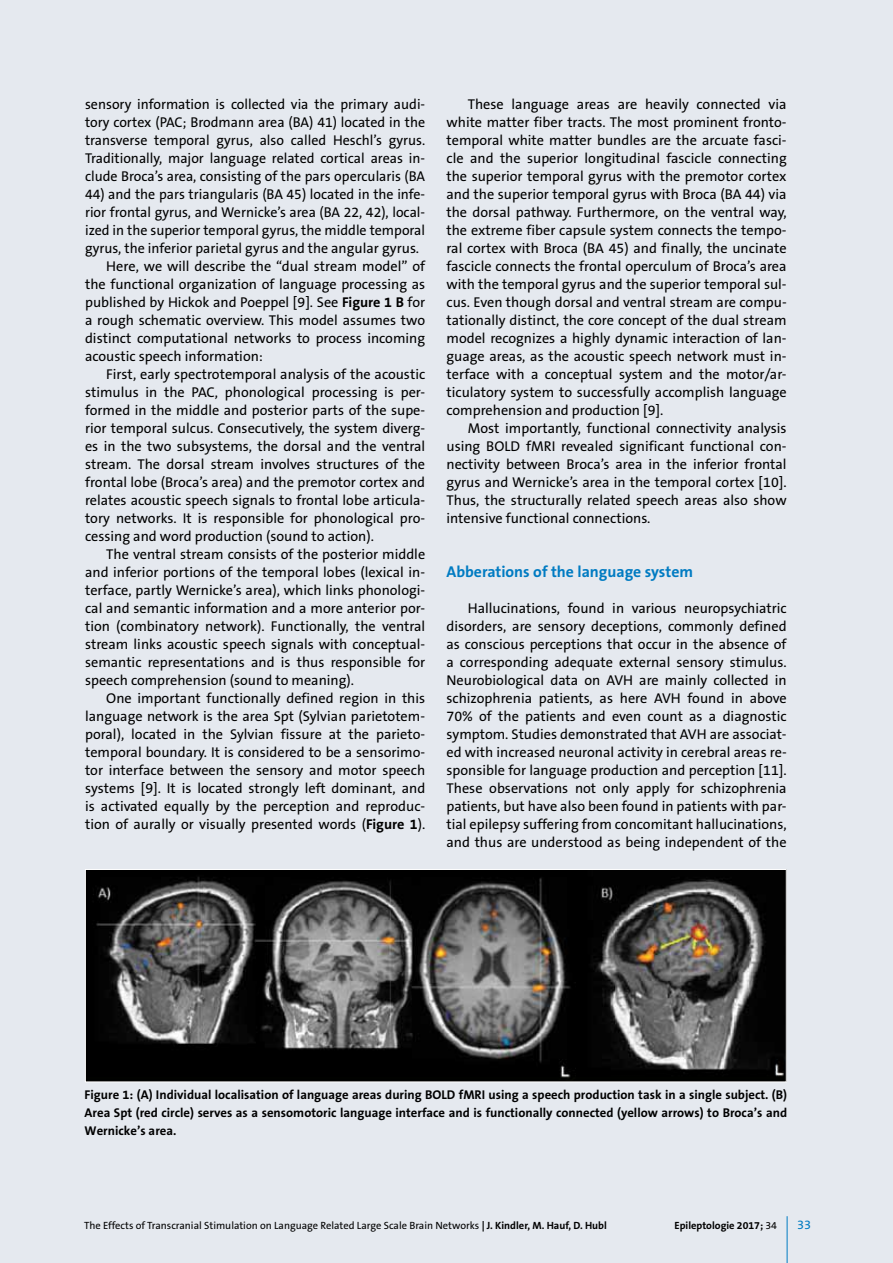
<style>
.page{position:relative;width:893px;height:1263px;background:#e5e9ef}
.page>*{position:absolute;margin:0;border:0;box-sizing:border-box;transform-origin:0 0}
.t1{font:700 15.75px "The Sans B W7";color:#007bc2}
.t2{font:14.25px/18px "The Sans B W5 Plain";color:#000;text-align:justify}
.t3{font:700 12.75px/18px "The Sans B W7";color:#000;text-align:justify}
.t4{font:12.75px "The Sans B W5 Plain";color:#007bc2}
.t5{font:10.5px "The Sans B W5 Plain";color:#000}
.t6{font:700 10.5px "The Sans B W7";color:#000}
.s1{font-family:"The Sans B W7";font-weight:700}
.s2{font-family:"The Sans B W5 Plain";font-weight:400}
</style>
<div class="page">
<hr style="left:787px;top:1216px;width:1px;height:47px;background:#007bc2">
<img style="left:87px;top:871px;width:698px;height:209px">
<div style="left:85px;top:869px;width:702px;height:213px;border:1px solid #fff"></div>
<p class="t2" style="left:85px;top:96px;width:342px">sensory information is collected via the primary audi&shy;tory cortex (PAC; Brodmann area (BA) 41) located in the transverse temporal gyrus, also called Heschl’s gyrus.<br>Traditionally, major language related cortical areas in&shy;clude Broca’s area, consisting of the pars opercularis (BA</p>
<p class="t2" style="left:85px;top:186px;width:342px">44) and the pars triangularis (BA 45) located in the infe-</p>
<p class="t2" style="left:85px;top:204px;width:342px">rior frontal gyrus, and Wernicke’s area (BA 22, 42), local-</p>
<p class="t2" style="left:85px;top:222px;width:342px">ized in the superior temporal gyrus, the middle temporal</p>
<p class="t2" style="left:85px;top:240px;width:336px">gyrus, the inferior parietal gyrus and the angular gyrus.</p>
<p class="t2" style="left:106px;top:258px;width:320px">Here, we will describe the “dual stream model” of</p>
<p class="t2" style="left:85px;top:276px;width:342px">the functional organization of language processing as</p>
<p class="t2" style="left:85px;top:294px;width:342px">published by Hickok and Poeppel [9]. See <span class="s1">Figure 1 B</span> for</p>
<p class="t2" style="left:85px;top:312px;width:342px">a rough schematic overview. This model assumes two</p>
<p class="t2" style="left:85px;top:330px;width:342px">distinct computational networks to process incoming</p>
<p class="t2" style="left:85px;top:348px;width:179px">acoustic speech information:</p>
<p class="t2" style="left:106px;top:366px;width:320px">First, early spectrotemporal analysis of the acoustic</p>
<p class="t2" style="left:85px;top:384px;width:342px">stimulus in the PAC, phonological processing is per-</p>
<p class="t2" style="left:85px;top:402px;width:342px">formed in the middle and posterior parts of the supe-</p>
<p class="t2" style="left:85px;top:420px;width:342px">rior temporal sulcus. Consecutively, the system diverg-</p>
<p class="t2" style="left:85px;top:438px;width:342px">es in the two subsystems, the dorsal and the ventral</p>
<p class="t2" style="left:85px;top:456px;width:342px">stream. The dorsal stream involves structures of the</p>
<p class="t2" style="left:85px;top:474px;width:342px">frontal lobe (Broca’s area) and the premotor cortex and</p>
<p class="t2" style="left:85px;top:492px;width:342px">relates acoustic speech signals to frontal lobe articula-</p>
<p class="t2" style="left:85px;top:510px;width:342px">tory networks. It is responsible for phonological pro-</p>
<p class="t2" style="left:85px;top:528px;width:290px">cessing and word production (sound to action).</p>
<p class="t2" style="left:106px;top:546px;width:320px">The ventral stream consists of the posterior middle</p>
<p class="t2" style="left:85px;top:564px;width:342px">and inferior portions of the temporal lobes (lexical in-</p>
<p class="t2" style="left:85px;top:582px;width:342px">terface, partly Wernicke’s area), which links phonologi-</p>
<p class="t2" style="left:85px;top:599px;width:342px">cal and semantic information and a more anterior por-</p>
<p class="t2" style="left:85px;top:617px;width:342px">tion (combinatory network). Functionally, the ventral</p>
<p class="t2" style="left:85px;top:635px;width:342px">stream links acoustic speech signals with conceptual-</p>
<p class="t2" style="left:85px;top:653px;width:342px">semantic representations and is thus responsible for</p>
<p class="t2" style="left:85px;top:671px;width:271px">speech comprehension (sound to meaning).</p>
<p class="t2" style="left:106px;top:689px;width:320px">One important functionally defined region in this</p>
<p class="t2" style="left:85px;top:707px;width:342px">language network is the area Spt (Sylvian parietotem-</p>
<p class="t2" style="left:85px;top:725px;width:342px">poral), located in the Sylvian fissure at the parieto-</p>
<p class="t2" style="left:85px;top:743px;width:342px">temporal boundary. It is considered to be a sensorimo-</p>
<p class="t2" style="left:85px;top:761px;width:342px">tor interface between the sensory and motor speech</p>
<p class="t2" style="left:85px;top:779px;width:342px">systems [9]. It is located strongly left dominant, and</p>
<p class="t2" style="left:85px;top:797px;width:342px">is activated equally by the perception and reproduc-</p>
<p class="t2" style="left:85px;top:815px;width:342px">tion of aurally or visually presented words (<span class="s1">Figure 1</span>).</p>
<p class="t2" style="left:446px;top:95px;width:342px;text-indent:21px">These language areas are heavily connected via white matter fiber tracts. The most prominent fronto&shy;temporal white matter bundles are the arcuate fasci&shy;cle and the superior longitudinal fascicle connecting the superior temporal gyrus with the premotor cortex and the superior temporal gyrus with Broca (BA 44) via the dorsal pathway. Furthermore, on the ventral way, the extreme fiber capsule system connects the tempo&shy;ral cortex with Broca (BA 45) and finally, the uncinate fascicle connects the frontal operculum of Broca’s area with the temporal gyrus and the superior temporal sul&shy;cus. Even though dorsal and ventral stream are compu&shy;tationally distinct, the core concept of the dual stream model recognizes a highly dynamic interaction of lan&shy;guage areas, as the acoustic speech network must in&shy;terface with a conceptual system and the motor/ar&shy;ticulatory system to successfully accomplish language comprehension and production [9].</p>
<p class="t2" style="left:446px;top:419px;width:342px;text-indent:21px">Most importantly, functional connectivity analysis using BOLD fMRI revealed significant functional con&shy;nectivity between Broca’s area in the inferior frontal gyrus and Wernicke’s area in the temporal cortex [10].<br>Thus, the structurally related speech areas also show intensive functional connections.</p>
<p class="t1" style="left:446px;top:562px;width:248px">Abberations of the language system</p>
<p class="t2" style="left:446px;top:600px;width:342px;text-indent:21px">Hallucinations, found in various neuropsychiatric disorders, are sensory deceptions, commonly defined as conscious perceptions that occur in the absence of a corresponding adequate external sensory stimulus.<br>Neurobiological data on AVH are mainly collected in schizophrenia patients, as here AVH found in above 70% of the patients and even count as a diagnostic symptom. Studies demonstrated that AVH are associat&shy;ed with increased neuronal activity in cerebral areas re&shy;sponsible for language production and perception [11].<br>These observations not only apply for schizophrenia patients, but have also been found in patients with par&shy;tial epilepsy suffering from concomitant hallucinations, and thus are understood as being independent of the</p>
<p class="t3" style="left:85px;top:1086px;width:704px">Figure 1: (A) Individual localisation of language areas during BOLD fMRI using a speech production task in a single subject. (B)<br>Area Spt (red circle) serves as a sensomotoric language interface and is functionally connected (yellow arrows) to Broca’s and Wernicke’s area.</p>
<p class="t5" style="left:84px;top:1219px;width:524px">The Effects of Transcranial Stimulation on Language Related Large Scale Brain Networks <span class="s1">| J. Kindler, M. Hauf, D. Hubl</span></p>
<p class="t6" style="left:674px;top:1218px;width:104px">Epileptologie 2017; <span class="s2">34</span></p>
<p class="t4" style="left:797px;top:1216px;width:16px">33</p>
</div>
